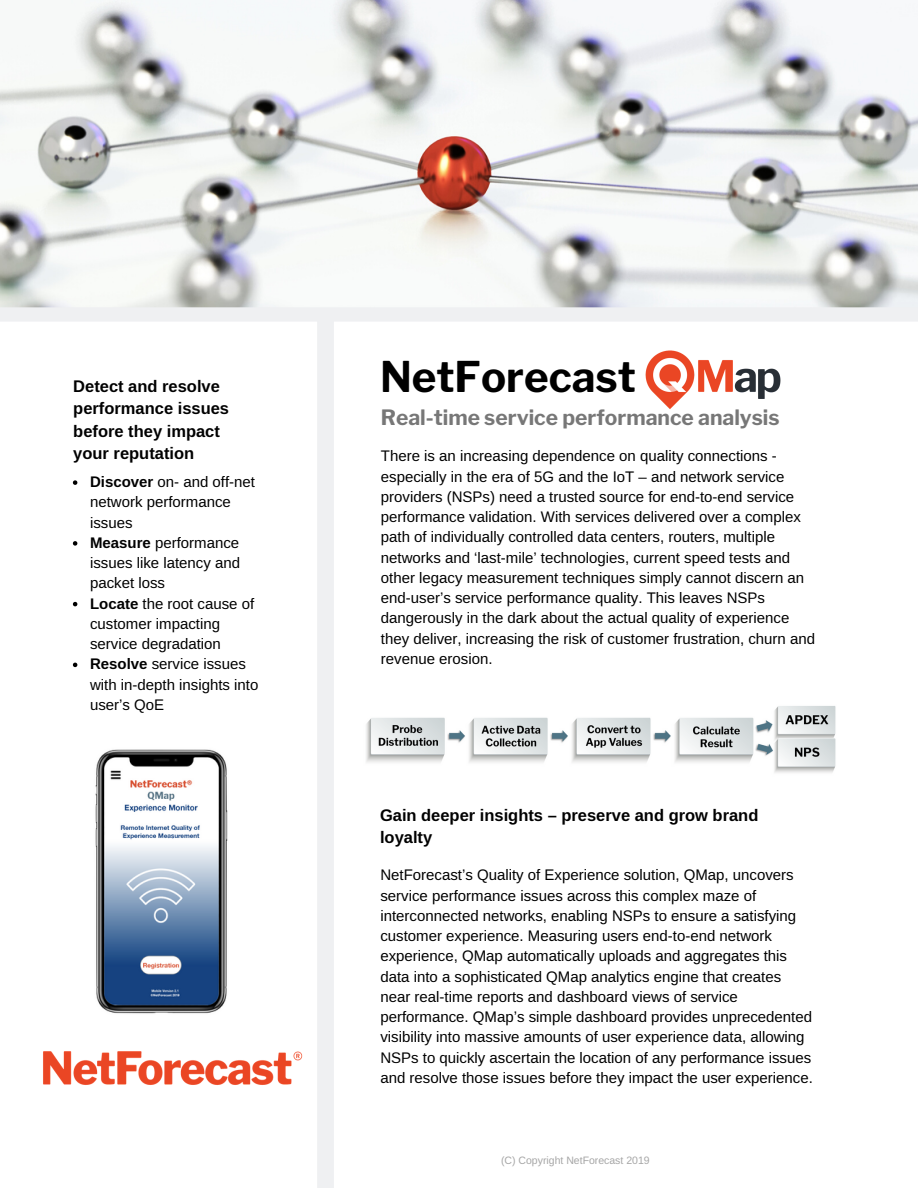
<style>
.page{position:relative;width:918px;height:1188px;background:#fff}
.page>*{position:absolute;margin:0;border:0;box-sizing:border-box;transform-origin:0 0}
.t1{font:700 42px "Libre Franklin";color:#000}
.t2{font:700 21px "Libre Franklin";color:#777}
.t3{font:700 16.5px/22.5px "Libra Sans";color:#000}
.t4{font:15px/20.2px "Libra Sans";color:#000}
.t5{font:10.5px "Libra Sans";color:#a6a6a6}
.s1{font-weight:700}
</style>
<div class="page">
<svg style="left:72px;top:322px;width:262px;height:866px"></svg>
<img style="left:0;top:0;width:918px;height:307px">
<img style="left:366px;top:706px;width:470px;height:67px">
<img style="left:43px;top:1018px;width:291px;height:99px">
<div style="left:0;top:307px;width:918px;height:15px;background:#eff0f2"></div>
<img style="left:92px;top:748px;width:142px;height:269px">
<img style="left:572px;top:235px;width:282px;height:174px">
<svg style="left:73px;top:480px;width:4px;height:5px"></svg>
<svg style="left:73px;top:541px;width:4px;height:5px"></svg>
<svg style="left:73px;top:602px;width:4px;height:4px"></svg>
<svg style="left:73px;top:663px;width:4px;height:4px"></svg>
<p class="t3" style="left:73px;top:375px;width:157px">Detect and resolve performance issues before they impact your reputation</p>
<p class="t4" style="left:90px;top:472px;width:170px"><span class="s1">Discover</span> on- and off-net network performance issues<br><span class="s1">Measure</span> performance issues like latency and packet loss<br><span class="s1">Locate</span> the root cause of customer impacting service degradation<br><span class="s1">Resolve</span> service issues with in-depth insights into user’s QoE</p>
<h1 class="t1" style="left:380px;top:351px;width:257px">NetForecast</h1>
<h2 class="t2" style="left:381px;top:405px;width:400px">Real-time service performance analysis</h2>
<p class="t4" style="left:381px;top:446px;width:436px">There is an increasing dependence on quality connections - especially in the era of 5G and the IoT – and network service providers (NSPs) need a trusted source for end-to-end service performance validation. With services delivered over a complex path of individually controlled data centers, routers, multiple networks and ‘last-mile’ technologies, current speed tests and other legacy measurement techniques simply cannot discern an end-user’s service performance quality. This leaves NSPs dangerously in the dark about the actual quality of experience they deliver, increasing the risk of customer frustration, churn and revenue erosion.</p>
<p class="t3" style="left:380px;top:804px;width:380px">Gain deeper insights – preserve and grow brand loyalty</p>
<p class="t4" style="left:380px;top:865px;width:434px">NetForecast’s Quality of Experience solution, QMap, uncovers service performance issues across this complex maze of interconnected networks, enabling NSPs to ensure a satisfying customer experience. Measuring users end-to-end network experience, QMap automatically uploads and aggregates this data into a sophisticated QMap analytics engine that creates near real-time reports and dashboard views of service performance. QMap’s simple dashboard provides unprecedented visibility into massive amounts of user experience data, allowing NSPs to quickly ascertain the location of any performance issues and resolve those issues before they impact the user experience.</p>
<p class="t5" style="left:501px;top:1154px;width:150px">(C) Copyright NetForecast 2019</p>
</div>
